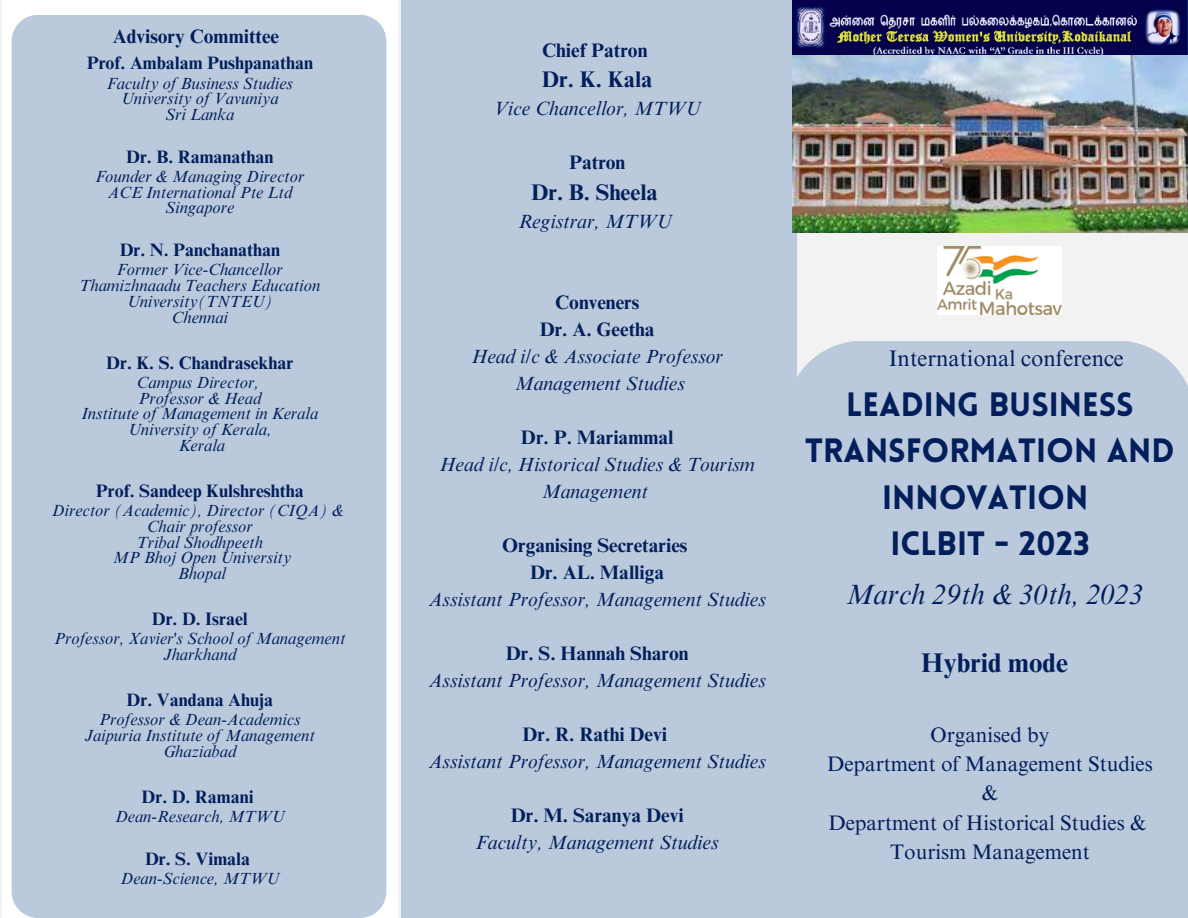
<style>
.page{position:relative;width:1188px;height:918px;background:#f2f2f2}
.page>*{position:absolute;margin:0;border:0;box-sizing:border-box;transform-origin:0 0}
.t1{font:900 33px/46.2px "Lovelo";color:#021f5c;text-align:center}
.t2{font:italic 28.5px "Times NRMT Pro";color:#021f5c}
.t3{font:700 27px "Times NRMT Pro";color:#021f5c}
.t4{font:22.5px "Times NRMT Pro";color:#021f5c}
.t5{font:700 22.5px "Times NRMT Pro";color:#021f5c}
.t6{font:21px/29.2px "Times NRMT Pro";color:#021f5c;text-align:center}
.t7{font:italic 19.5px/27px "Times NRMT Pro";color:#021f5c;text-align:center}
.t8{font:700 19.5px/27px "Times NRMT Pro";color:#021f5c;text-align:center}
.t9{font:700 18px "Times NRMT Pro";color:#021f5c}
.t10{font:italic 16.5px/15.8px "Times NRMT Pro";color:#021f5c;text-align:center}
</style>
<div class="page">
<div style="left:797px;top:341px;width:391px;height:577px;background:#bac9db"></div>
<div style="left:401px;top:0;width:396px;height:918px;background:#bac9db"></div>
<div style="left:2px;top:0;width:396px;height:918px;background:#fff"></div>
<div style="left:12px;top:15px;width:374px;height:903px;background:#bac9db;border-radius:26px"></div>
<img style="left:792px;top:0;width:396px;height:232px">
<img style="left:937px;top:247px;width:124px;height:67px">
<p class="t8" style="left:113px;top:25px;width:168px">Advisory Committee</p>
<p class="t9" style="left:87px;top:57px;width:228px">Prof. Ambalam Pushpanathan</p>
<p class="t10" style="left:107px;top:77px;width:188px">Faculty of Business Studies<br>University of Vavuniya<br>Sri Lanka</p>
<p class="t9" style="left:126px;top:150px;width:149px">Dr. B. Ramanathan</p>
<p class="t10" style="left:95px;top:171px;width:211px">Founder &amp; Managing Director<br>ACE International Pte Ltd<br>Singapore</p>
<p class="t9" style="left:120px;top:243px;width:162px">Dr. N. Panchanathan</p>
<p class="t10" style="left:79px;top:264px;width:242px">Former Vice-Chancellor<br>Thamizhnaadu Teachers Education<br>University(TNTEU)<br>Chennai</p>
<p class="t9" style="left:106px;top:356px;width:189px">Dr. K. S. Chandrasekhar</p>
<p class="t10" style="left:81px;top:376px;width:238px">Campus Director,<br>Professor &amp; Head<br>Institute of Management in Kerala<br>University of Kerala,<br>Kerala</p>
<p class="t9" style="left:96px;top:484px;width:209px">Prof. Sandeep Kulshreshtha</p>
<p class="t10" style="left:52px;top:505px;width:293px">Director (Academic), Director (CIQA) &amp;<br>Chair professor<br>Tribal Shodhpeeth<br>MP Bhoj Open University<br>Bhopal</p>
<p class="t9" style="left:152px;top:612px;width:97px">Dr. D. Israel</p>
<p class="t10" style="left:54px;top:633px;width:293px">Professor, Xavier's School of Management<br>Jharkhand</p>
<p class="t9" style="left:127px;top:693px;width:148px">Dr. Vandana Ahuja</p>
<p class="t10" style="left:85px;top:714px;width:232px">Professor &amp; Dean-Academics<br>Jaipuria Institute of Management<br>Ghaziabad</p>
<p class="t9" style="left:142px;top:790px;width:114px">Dr. D. Ramani</p>
<p class="t10" style="left:115px;top:811px;width:171px">Dean-Research, MTWU</p>
<p class="t9" style="left:145px;top:852px;width:107px">Dr. S. Vimala</p>
<p class="t10" style="left:121px;top:873px;width:160px">Dean-Science, MTWU</p>
<p class="t8" style="left:542px;top:39px;width:107px">Chief Patron</p>
<h3 class="t5" style="left:542px;top:71px;width:112px">Dr. K. Kala</h3>
<p class="t7" style="left:494px;top:97px;width:208px">Vice Chancellor, MTWU</p>
<p class="t8" style="left:569px;top:151px;width:58px">Patron</p>
<h3 class="t5" style="left:531px;top:183px;width:128px">Dr. B. Sheela</h3>
<p class="t7" style="left:518px;top:210px;width:155px">Registrar, MTWU</p>
<p class="t8" style="left:540px;top:291px;width:116px">Conveners<br>Dr. A. Geetha</p>
<p class="t7" style="left:471px;top:345px;width:253px">Head i/c &amp; Associate Professor<br>Management Studies</p>
<p class="t8" style="left:521px;top:426px;width:154px">Dr. P. Mariammal</p>
<p class="t7" style="left:440px;top:453px;width:317px">Head i/c, Historical Studies &amp; Tourism<br>Management</p>
<p class="t8" style="left:502px;top:534px;width:187px">Organising Secretaries<br>Dr. AL. Malliga</p>
<p class="t7" style="left:429px;top:588px;width:339px">Assistant Professor, Management Studies</p>
<p class="t8" style="left:506px;top:642px;width:184px">Dr. S. Hannah Sharon</p>
<p class="t7" style="left:429px;top:669px;width:339px">Assistant Professor, Management Studies</p>
<p class="t8" style="left:523px;top:723px;width:146px">Dr. R. Rathi Devi</p>
<p class="t7" style="left:429px;top:750px;width:339px">Assistant Professor, Management Studies</p>
<p class="t8" style="left:511px;top:804px;width:174px">Dr. M. Saranya Devi</p>
<p class="t7" style="left:476px;top:831px;width:244px">Faculty, Management Studies</p>
<h3 class="t4" style="left:889px;top:350px;width:236px">International conference</h3>
<h1 class="t1" style="left:805px;top:385px;width:371px">LEADING BUSINESS<br>TRANSFORMATION AND<br>INNOVATION<br>ICLBIT - 2023</h1>
<h2 class="t2" style="left:845px;top:584px;width:300px">March 29th &amp; 30th, 2023</h2>
<h3 class="t3" style="left:921px;top:653px;width:148px">Hybrid mode</h3>
<p class="t6" style="left:827px;top:723px;width:327px">Organised by<br>Department of Management Studies &amp;<br>Department of Historical Studies &amp;<br>Tourism Management</p>
</div>
